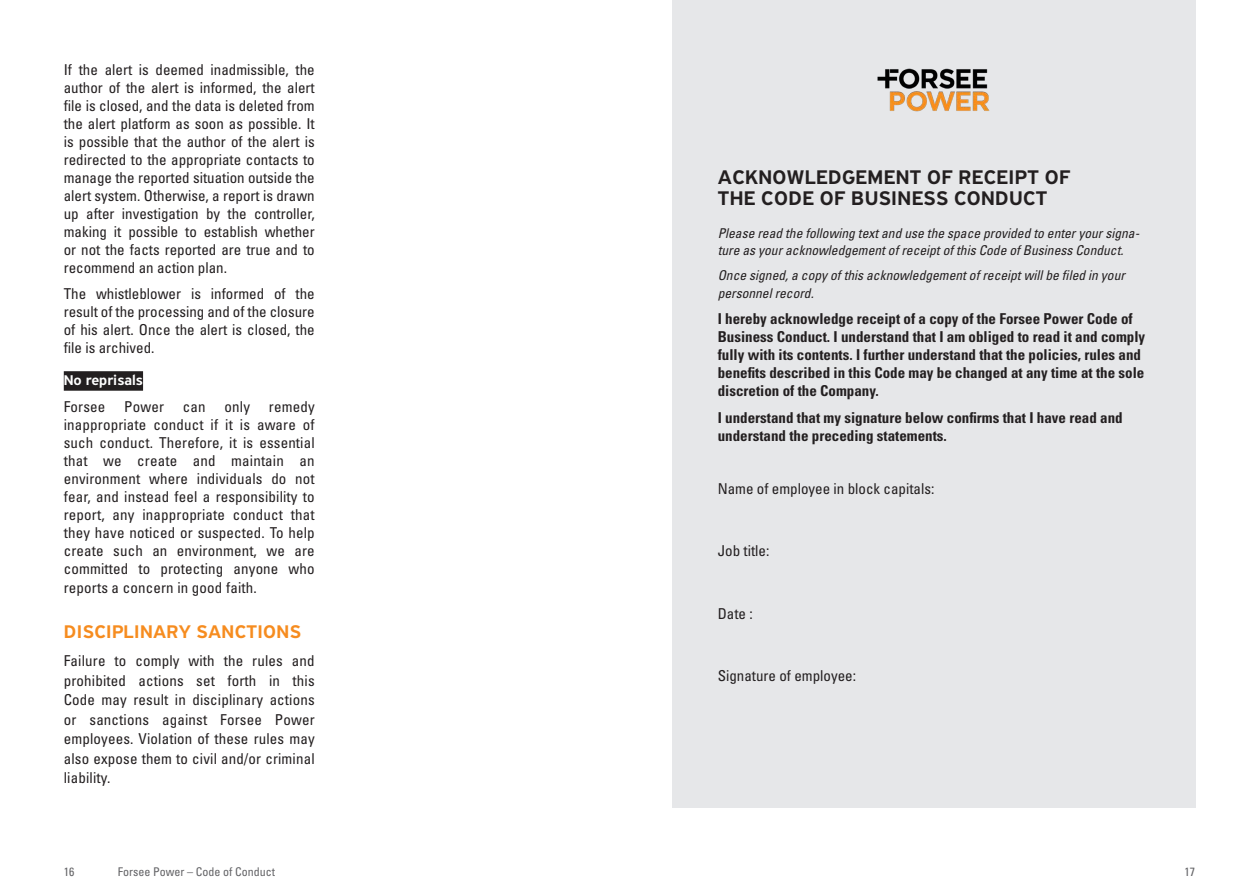
<style>
.page{position:relative;width:1259px;height:893px;background:#fff}
.page>*{position:absolute;margin:0;border:0;box-sizing:border-box;transform-origin:0 0}
.TITRE{font:500 21px/21px "PF Highway Sans Pro";letter-spacing:.02em;color:#231f20}
.TITRE-2{font:500 19.5px "PF Highway Sans Pro";letter-spacing:.02em;color:#f68c1f}
.body_copy{font:condensed 15px/18px "Univers LT Std";color:#231f20;text-align:justify}
.body_copy-2{font:700 condensed 15px/18px "Univers LT Std";color:#231f20}
.Sous-titre{font:500 15px "PF Highway Sans Pro";color:#fff}
.body_copy-3{font:italic condensed 13.5px/16.5px "Univers LT Std";color:#231f20}
.t1{font:condensed 12px "Univers LT Std";color:#636366}
</style>
<div class="page">
<div style="left:64px;top:371px;width:79px;height:20px;background:#231f20"></div>
<div style="left:672px;top:0;width:523px;height:808px;background:#e6e7e9"></div>
<img style="left:877px;top:68px;width:113px;height:44px">
<p class="body_copy" style="left:64px;top:60px;width:252px">If the alert is deemed inadmissible, the author of the alert is informed, the alert file is closed, and the data is deleted from the alert platform as soon as possible. It is possible that the author of the alert is redirected to the appropriate contacts to manage the reported situation outside the alert system. Otherwise, a report is drawn up after investigation by the controller, making it possible to establish whether or not the facts reported are true and to recommend an action plan.</p>
<p class="body_copy" style="left:64px;top:285px;width:252px">The whistleblower is informed of the result of the processing and of the closure of his alert. Once the alert is closed, the file is archived.</p>
<p class="Sous-titre" style="left:64px;top:371px;width:81px">No reprisals</p>
<p class="body_copy" style="left:64px;top:397px;width:43px">Forsee</p>
<p class="body_copy" style="left:124px;top:397px;width:41px">Power</p>
<p class="body_copy" style="left:183px;top:397px;width:24px">can</p>
<p class="body_copy" style="left:225px;top:397px;width:27px">only</p>
<p class="body_copy" style="left:64px;top:397px;width:252px;text-indent:205px">remedy inappropriate conduct if it is aware of such conduct. Therefore, it is essential that we create and maintain an environment where individuals do not fear, and instead feel a responsibility to report, any inappropriate conduct that they have noticed or suspected. To help create such an environment, we are committed to protecting anyone who</p>
<p class="body_copy" style="left:64px;top:579px;width:194px">reports a concern in good faith.</p>
<p class="TITRE-2" style="left:64px;top:620px;width:238px">DISCIPLINARY SANCTIONS</p>
<p class="body_copy" style="left:64px;top:651px;width:252px;line-height:19.5px">Failure to comply with the rules and prohibited actions set forth in this Code may result in disciplinary actions or sanctions against Forsee Power employees. Violation of these rules may also expose them to civil and/or criminal liability.</p>
<p class="TITRE" style="left:718px;top:167px;width:354px">ACKNOWLEDGEMENT OF RECEIPT OF<br>THE CODE OF BUSINESS CONDUCT</p>
<p class="body_copy-3" style="left:717px;top:225px;width:423px">Please read the following text and use the space provided to enter your signa&shy;ture as your acknowledgement of receipt of this Code of Business Conduct.</p>
<p class="body_copy-3" style="left:717px;top:266px;width:409px;line-height:18px">Once signed, a copy of this acknowledgement of receipt will be filed in your personnel record.</p>
<p class="body_copy-2" style="left:717px;top:310px;width:429px">I hereby acknowledge receipt of a copy of the Forsee Power Code of Business Conduct. I understand that I am obliged to read it and comply fully with its contents. I further understand that the policies, rules and benefits described in this Code may be changed at any time at the sole discretion of the Company.</p>
<p class="body_copy-2" style="left:717px;top:408px;width:406px">I understand that my signature below confirms that I have read and understand the preceding statements.</p>
<p class="body_copy" style="left:717px;top:479px;width:218px">Name of employee in block capitals:</p>
<p class="body_copy" style="left:717px;top:542px;width:53px">Job title:</p>
<p class="body_copy" style="left:717px;top:604px;width:36px">Date :</p>
<p class="body_copy" style="left:717px;top:667px;width:140px">Signature of employee:</p>
<p class="t1" style="left:64px;top:864px;width:12px">16</p>
<p class="t1" style="left:118px;top:864px;width:159px">Forsee Power – Code of Conduct</p>
<p class="t1" style="left:1184px;top:864px;width:12px">17</p>
</div>
